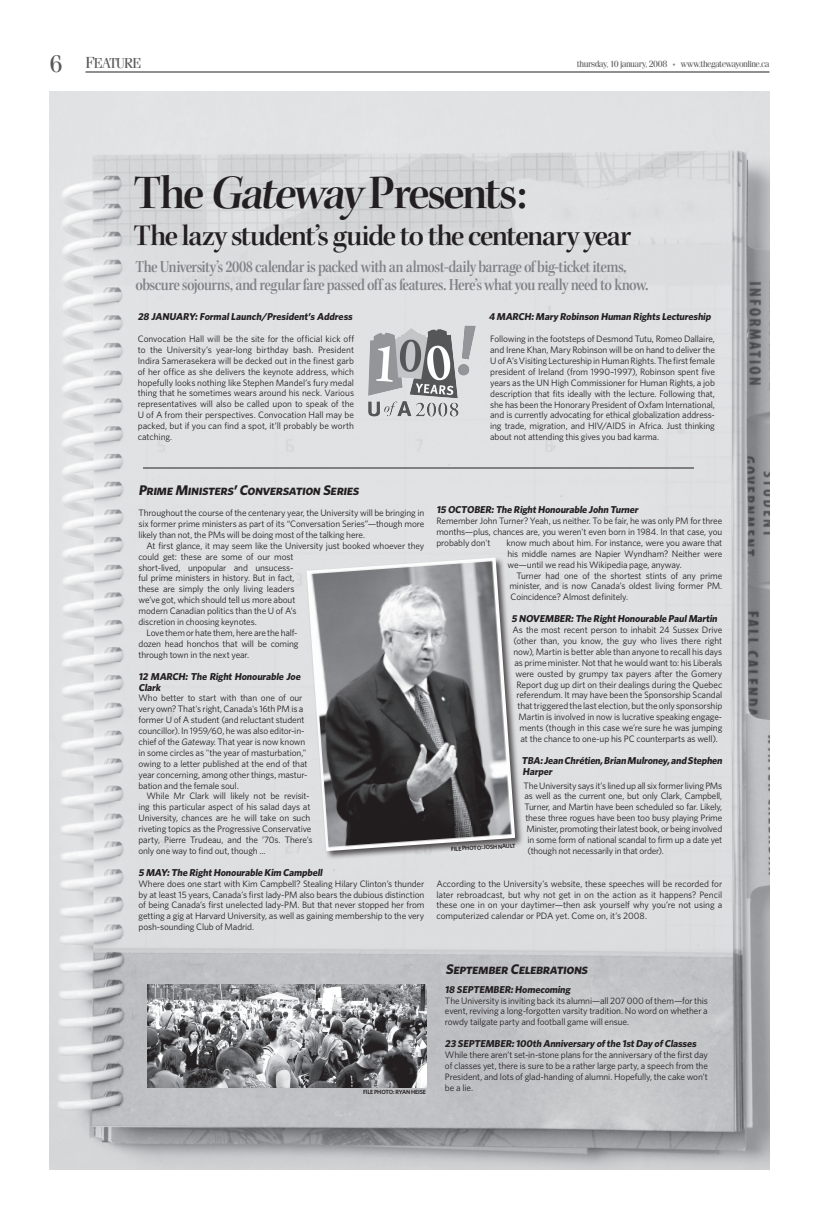
<style>
.page{position:relative;width:819px;height:1224px;background:#fff}
.page>*{position:absolute;margin:0;border:0;box-sizing:border-box;transform-origin:0 0}
.t1{font:48px "Kepl MM 535 575 48";letter-spacing:-.04em;color:#231f20}
.t2{font:30px "Kepl MM 535 575 30";letter-spacing:-.04em;color:#231f20}
.t3{font:17px/17.8px "Kepl MM 535 450 17";letter-spacing:-.035em;color:#808285}
.t4{font:14.4px "Fenice Regular SC900";letter-spacing:-.05em;color:#57585a}
.t5{font:14px "Whitney Bold SC";color:#231f20}
.t6{font:700 10px/10.9px "Whitney";letter-spacing:-.015em;color:#231f20}
.t7{font:9.3px/10.9px "Whitney";letter-spacing:-.015em;color:#231f20;text-align:justify}
.t8{font:9px "Fenice";letter-spacing:-.055em;color:#57585a}
.t9{font:600 6px "Whitney";letter-spacing:-.025em;color:#231f20}
.s1{font-size:24px}
.s2{font-size:16px}
</style>
<div class="page">
<img style="left:50px;top:91px;width:720px;height:1079px">
<hr style="left:85px;top:72px;width:684px;height:1px;background:#231f20">
<img style="left:382px;top:326px;width:94px;height:34px">
<div style="left:305px;top:556px;width:224px;height:309px;background:#231f20;opacity:.75"></div>
<img style="left:307px;top:558px;width:208px;height:293px">
<hr style="left:143px;top:468px;width:551px;height:1px;background:#231f20">
<img style="left:148px;top:985px;width:278px;height:103px">
<h3 class="t4" style="left:50px;top:54px;width:93px"><span class="s1">6</span> <span class="s2">F</span>EATURE</h3>
<p class="t8" style="left:577px;top:59px;width:92px">thursday, 10 january, 2008</p>
<p class="t8" style="left:681px;top:59px;width:90px">www.thegatewayonline.ca</p>
<h1 class="t1" style="left:134px;top:167px;width:395px">The Gateway Presents:</h1>
<h2 class="t2" style="left:134px;top:219px;width:499px">The lazy student’s guide to the centenary year</h2>
<h3 class="t3" style="left:136px;top:258px;width:515px">The University’s 2008 calendar is packed with an almost-daily barrage of big-ticket items, obscure sojourns, and regular fare passed off as features. Here’s what you really need to know.</h3>
<p class="t6" style="left:138px;top:311px;width:218px">28 JANUARY:FormalLaunch/President’s Address</p>
<p class="t7" style="left:138px;top:333px;width:218px">Convocation Hall will be the site for the official kick off to the University’s year-long birthday bash. President Indira Samerasekera will be decked out in the finest garb of her office as she delivers the keynote address, which hopefully looks nothing like Stephen Mandel’s fury medal thing that he sometimes wears around his neck. Various representatives will also be called upon to speak of the U of A from their perspectives. Convocation Hall may be packed, but if you can find a spot, it’ll probably be worth catching.</p>
<p class="t6" style="left:489px;top:310px;width:225px">4 MARCH:Mary Robinson Human Rights Lectureship</p>
<p class="t7" style="left:490px;top:333px;width:226px">Following in the footsteps of Desmond Tutu, Romeo Dallaire, and Irene Khan, Mary Robinson will be on hand to deliver the U of A’s Visiting Lectureship in Human Rights. The first female president of Ireland (from 1990–1997), Robinson spent five years as the UN High Commissioner for Human Rights, a job description that fits ideally with the lecture. Following that, she has been the Honorary President of Oxfam International, and is currently advocating for ethical globalization address&shy;ing trade, migration, and HIV/AIDS in Africa. Just thinking about not attending this gives you bad karma.</p>
<h3 class="t5" style="left:138px;top:481px;width:224px">Prime Ministers’Conversation Series</h3>
<p class="t7" style="left:138px;top:507px;width:287px">Throughout the course of the centenary year, the University will be bringing in six former prime ministers as part of its “Conversation Series”—though more likely than not, the PMs will be doing most of the talking here.</p>
<p class="t7" style="left:146px;top:540px;width:279px">At first glance, it may seem like the University just booked whoever they</p>
<p class="t7" style="left:138px;top:551px;width:157px">could get: these are some of our most</p>
<p class="t7" style="left:138px;top:562px;width:157px">short-lived, unpopular and unsucess-</p>
<p class="t7" style="left:138px;top:573px;width:157px">ful prime ministers in history. But in fact,</p>
<p class="t7" style="left:138px;top:584px;width:157px">these are simply the only living leaders</p>
<p class="t7" style="left:138px;top:594px;width:158px">we’ve got, which should tell us more about</p>
<p class="t7" style="left:138px;top:605px;width:159px">modern Canadian politics than the U of A’s</p>
<p class="t7" style="left:138px;top:616px;width:120px">discretion in choosing keynotes.</p>
<p class="t7" style="left:146px;top:627px;width:153px">Love them or hate them, here are the half-</p>
<p class="t7" style="left:138px;top:638px;width:162px">dozen head honchos that will be coming</p>
<p class="t7" style="left:138px;top:649px;width:112px">through town in the next year.</p>
<p class="t6" style="left:138px;top:670px;width:165px">12 MARCH: The Right Honourable Joe<br>Clark</p>
<p class="t7" style="left:138px;top:693px;width:171px;text-align:left">Who better to start with than one of our very own? That's right, Canada's 16th PM is a former U of A student (and reluctant student councillor). In 1959/60, he was also editor-in&shy;chief of the Gateway. That year is now known in some circles as "the year of masturbation," owing to a letter published at the end of that year concerning, among other things, mastur&shy;bation and the female soul.</p>
<p class="t7" style="left:138px;top:791px;width:175px;text-align:left;text-indent:8px">While Mr Clark will likely not be revisit&shy;ing this particular aspect of his salad days at University, chances are he will take on such riveting topics as the Progressive Conservative party, Pierre Trudeau, and the ’70s. There’s only one way to find out, though ...</p>
<p class="t6" style="left:138px;top:867px;width:187px">5 MAY:The Right Honourable Kim Campbell</p>
<p class="t7" style="left:138px;top:878px;width:287px">Where does one start with Kim Campbell? Stealing Hilary Clinton’s thunder by at least 15 years, Canada’s first lady-PM also bears the dubious distinction of being Canada’s first unelected lady-PM. But that never stopped her from getting a gig at Harvard University, as well as gaining membership to the very posh-sounding Club of Madrid.</p>
<p class="t6" style="left:436px;top:504px;width:205px">15 OCTOBER:The Right Honourable John Turner</p>
<p class="t7" style="left:436px;top:515px;width:287px">Remember John Turner? Yeah, us neither. To be fair, he was only PM for three months—plus, chances are, you weren't even born in 1984. In that case, you probably don't</p>
<p class="t7" style="left:507px;top:537px;width:217px">know much about him. For instance, were you aware that his middle names are Napier Wyndham? Neither were we—until we read his Wikipedia page, anyway.</p>
<p class="t7" style="left:510px;top:570px;width:214px;text-indent:7px">Turner had one of the shortest stints of any prime minister, and is now Canada’s oldest living former PM.<br>Coincidence? Almost definitely.</p>
<p class="t6" style="left:512px;top:613px;width:209px">5 NOVEMBER:The Right Honourable PaulMartin</p>
<p class="t7" style="left:512px;top:624px;width:211px">As the most recent person to inhabit 24 Sussex Drive</p>
<p class="t7" style="left:514px;top:635px;width:210px">(other than, you know, the guy who lives there right</p>
<p class="t7" style="left:514px;top:646px;width:210px">now), Martin is better able than anyone to recall his days</p>
<p class="t7" style="left:515px;top:657px;width:209px">as prime minister. Not that he would want to: his Liberals</p>
<p class="t7" style="left:516px;top:668px;width:208px">were ousted by grumpy tax payers after the Gomery</p>
<p class="t7" style="left:517px;top:679px;width:207px">Report dug up dirt on their dealings during the Quebec</p>
<p class="t7" style="left:517px;top:690px;width:207px">referendum. It may have been the Sponsorship Scandal</p>
<p class="t7" style="left:518px;top:701px;width:206px">that triggered the last election, but the only sponsorship</p>
<p class="t7" style="left:519px;top:711px;width:205px">Martin is involved in now is lucrative speaking engage-</p>
<p class="t7" style="left:520px;top:722px;width:204px">ments (though in this case we’re sure he was jumping</p>
<p class="t7" style="left:521px;top:733px;width:199px">at the chance to one-up his PC counterparts as well).</p>
<p class="t6" style="left:522px;top:755px;width:204px">TBA:Jean Chrétien,Brian Mulroney,and Stephen<br>Harper</p>
<p class="t7" style="left:524px;top:780px;width:200px">The University says it’s lined up all six former living PMs</p>
<p class="t7" style="left:525px;top:791px;width:199px">as well as the current one, but only Clark, Campbell,</p>
<p class="t7" style="left:525px;top:802px;width:199px">Turner, and Martin have been scheduled so far. Likely,</p>
<p class="t7" style="left:526px;top:812px;width:198px">these three rogues have been too busy playing Prime</p>
<p class="t7" style="left:527px;top:823px;width:197px">Minister, promoting their latest book, or being involved</p>
<p class="t7" style="left:528px;top:834px;width:196px">in some form of national scandal to firm up a date yet</p>
<p class="t7" style="left:528px;top:845px;width:138px">(though not necessarily in that order).</p>
<p class="t7" style="left:436px;top:878px;width:287px">According to the University’s website, these speeches will be recorded for later rebroadcast, but why not get in on the action as it happens? Pencil these one in on your daytimer—then ask yourself why you’re not using a computerized calendar or PDA yet. Come on, it’s 2008.</p>
<p class="t9" style="left:451px;top:845px;width:66px;rotate:-3deg">FILE PHOTO: JOSH NAULT</p>
<p class="t9" style="left:363px;top:1088px;width:64px">FILE PHOTO: RYAN HEISE</p>
<h3 class="t5" style="left:446px;top:961px;width:146px">September Celebrations</h3>
<p class="t6" style="left:445px;top:983px;width:127px">18 SEPTEMBER:Homecoming</p>
<p class="t7" style="left:445px;top:995px;width:264px">The University is inviting back its alumni—all 207 000 of them—for this event, reviving a long-forgotten varsity tradition. No word on whether a rowdy tailgate party and football game will ensue.</p>
<p class="t6" style="left:445px;top:1038px;width:254px">23 SEPTEMBER:100th Anniversary ofthe 1st Day ofClasses</p>
<p class="t7" style="left:445px;top:1049px;width:264px">While there aren’t set-in-stone plans for the anniversary of the first day of classes yet, there is sure to be a rather large party, a speech from the President, and lots of glad-handing of alumni. Hopefully, the cake won’t be a lie.</p>
</div>
